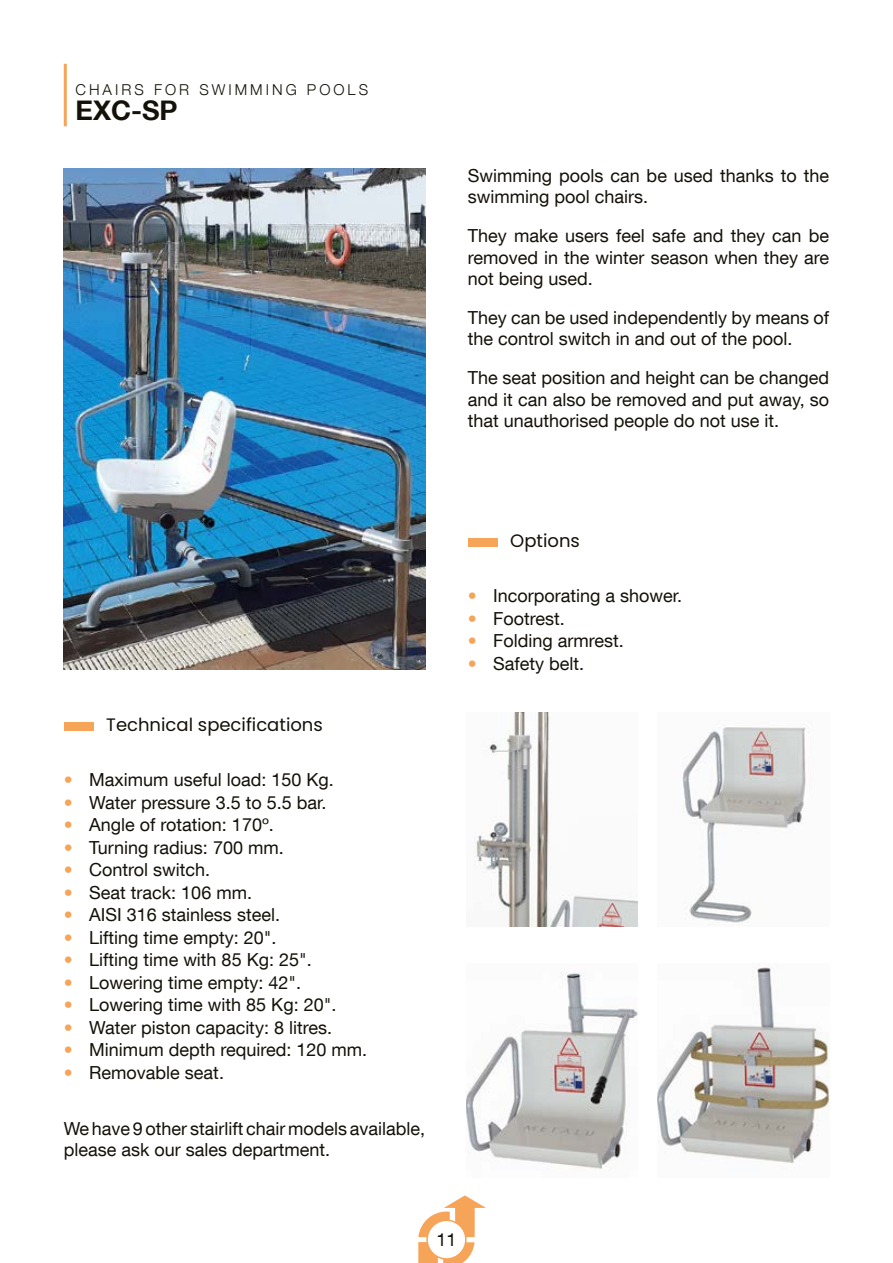
<style>
.page{position:relative;width:893px;height:1263px;background:#fff}
.page>*{position:absolute;margin:0;border:0;box-sizing:border-box;transform-origin:0 0}
.t1{font:700 27px "Helvetica Neue LT Com";color:#131108}
.t2{font:18px/21.6px "Helvetica Neue LT Com";color:#131108}
.t3{font:18px "Poppins";color:#131108}
.t4{font:300 15px "Helvetica Neue LT Com";letter-spacing:.2em;color:#131108}
.s1{color:#f6a458}
</style>
<div class="page">
<svg style="left:418px;top:1195px;width:68px;height:68px"></svg>
<div style="left:427px;top:1220px;width:39px;height:39px;background:#fff;border-radius:50%"></div>
<div style="left:426px;top:1219px;width:41px;height:41px;border:2px solid #f6a458;border-radius:50%"></div>
<hr style="left:64px;top:64px;width:3px;height:62px;background:#f6a458">
<div style="left:64px;top:722px;width:30px;height:9px;background:#f6a458"></div>
<div style="left:468px;top:538px;width:29px;height:9px;background:#f6a458"></div>
<img style="left:64px;top:169px;width:361px;height:500px">
<img style="left:474px;top:712px;width:164px;height:214px">
<img style="left:467px;top:972px;width:171px;height:198px">
<img style="left:682px;top:724px;width:127px;height:199px">
<img style="left:658px;top:964px;width:171px;height:200px">
<p class="t4" style="left:76px;top:80px;width:294px">CHAIRS FOR SWIMMING POOLS</p>
<h1 class="t1" style="left:76px;top:94px;width:104px">EXC-SP</h1>
<p class="t2" style="left:468px;top:164px;width:363px">Swimming pools can be used thanks to the swimming pool chairs.</p>
<p class="t2" style="left:468px;top:224px;width:363px;text-align:justify">They make users feel safe and they can be removed in the winter season when they are not being used.</p>
<p class="t2" style="left:468px;top:306px;width:363px">They can be used independently by means of the control switch in and out of the pool.</p>
<p class="t2" style="left:468px;top:366px;width:363px;text-align:justify">The seat position and height can be changed and it can also be removed and put away, so that unauthorised people do not use it.</p>
<p class="t3" style="left:106px;top:714px;width:218px">Technical specifications</p>
<p class="t2" style="left:64px;top:769px;width:271px"><span class="s1">•</span> Maximum useful load: 150 Kg.</p>
<p class="t2" style="left:64px;top:791px;width:264px"><span class="s1">•</span> Water pressure 3.5 to 5.5 bar.</p>
<p class="t2" style="left:64px;top:814px;width:212px"><span class="s1">•</span> Angle of rotation: 170º.</p>
<p class="t2" style="left:64px;top:836px;width:221px"><span class="s1">•</span> Turning radius: 700 mm.</p>
<p class="t2" style="left:64px;top:859px;width:148px"><span class="s1">•</span> Control switch.</p>
<p class="t2" style="left:64px;top:881px;width:190px"><span class="s1">•</span> Seat track: 106 mm.</p>
<p class="t2" style="left:64px;top:904px;width:218px"><span class="s1">•</span> AISI 316 stainless steel.</p>
<p class="t2" style="left:64px;top:926px;width:214px"><span class="s1">•</span> Lifting time empty: 20".</p>
<p class="t2" style="left:64px;top:949px;width:249px"><span class="s1">•</span> Lifting time with 85 Kg: 25".</p>
<p class="t2" style="left:64px;top:971px;width:239px"><span class="s1">•</span> Lowering time empty: 42".</p>
<p class="t2" style="left:64px;top:994px;width:274px"><span class="s1">•</span> Lowering time with 85 Kg: 20".</p>
<p class="t2" style="left:64px;top:1016px;width:270px"><span class="s1">•</span> Water piston capacity: 8 litres.</p>
<p class="t2" style="left:64px;top:1039px;width:305px"><span class="s1">•</span> Minimum depth required: 120 mm.</p>
<p class="t2" style="left:64px;top:1061px;width:162px"><span class="s1">•</span> Removable seat.</p>
<p class="t2" style="left:64px;top:1117px;width:363px">We have 9 other stairlift chair models available, please ask our sales department.</p>
<p class="t3" style="left:510px;top:530px;width:71px">Options</p>
<p class="t2" style="left:468px;top:584px;width:216px"><span class="s1">•</span> Incorporating a shower.</p>
<p class="t2" style="left:468px;top:607px;width:99px"><span class="s1">•</span> Footrest.</p>
<p class="t2" style="left:468px;top:629px;width:158px"><span class="s1">•</span> Folding armrest.</p>
<p class="t2" style="left:468px;top:652px;width:118px"><span class="s1">•</span> Safety belt.</p>
<p class="t2" style="left:436px;top:1228px;width:22px">11</p>
</div>
